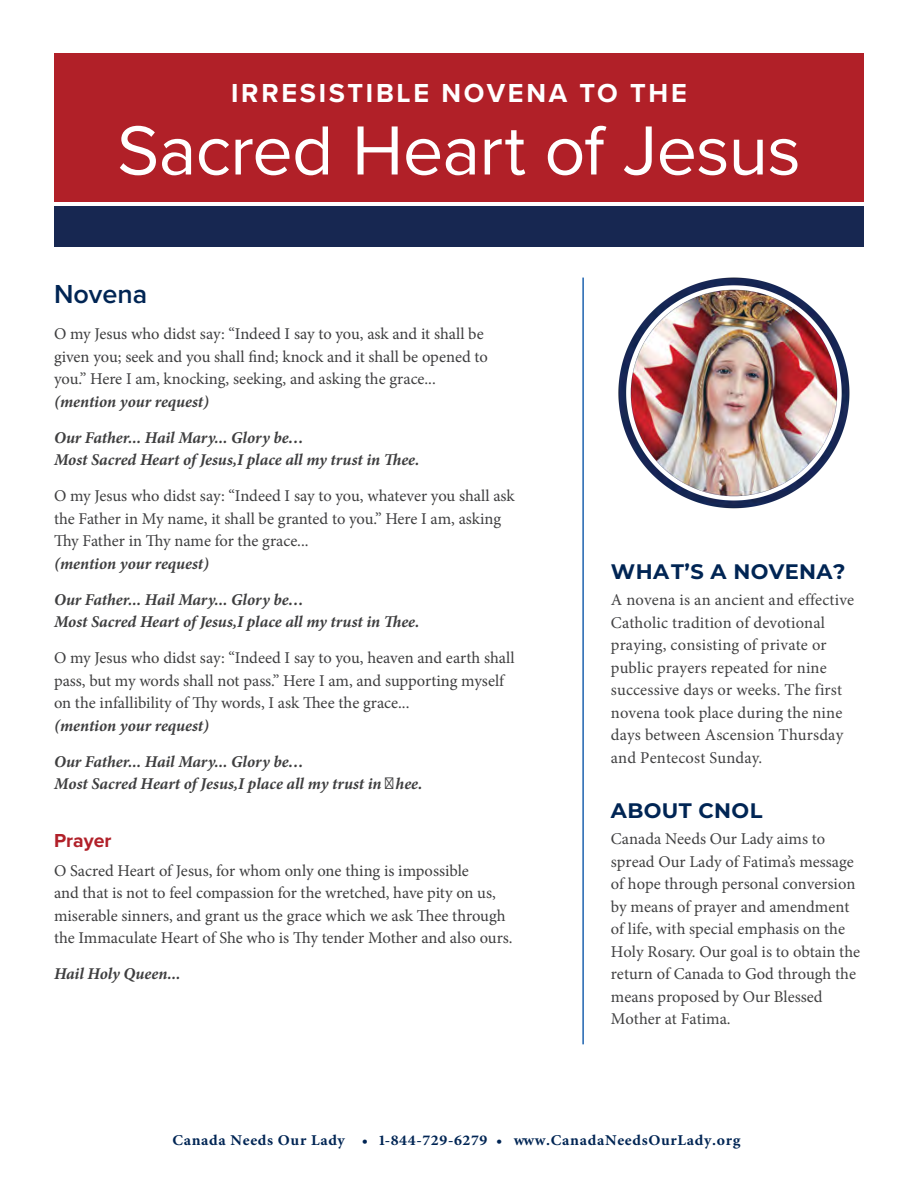
<style>
.page{position:relative;width:918px;height:1188px;background:#fff}
.page>*{position:absolute;margin:0;border:0;box-sizing:border-box;transform-origin:0 0}
.t1{font:72px "Proxima Nova";letter-spacing:-.015em;color:#fff}
.t2{font:700 27px "Proxima Nova";letter-spacing:.1em;color:#fff}
.t3{font:600 27px "Proxima Nova";color:#002554}
.Sidebar_Text{font:700 21px "Montserrat";letter-spacing:.02em;color:#002554}
.t4{font:700 19.5px "Proxima Nova";color:#b12029}
.t5{font:16.5px/22.5px "Minion Pro";letter-spacing:-.005em;color:#3e3e3f}
.Sidebar_Text-2{font:16.5px/22.5px "Minion Pro";color:#414142}
.t6{font:italic 700 16.5px/36px "Minion Pro";color:#3e3e3f}
.t7{font:700 15px "Minion Pro";letter-spacing:.04em;color:#002554;scale:1.05 1}
</style>
<div class="page">
<div style="left:54px;top:54px;width:810px;height:148px;background:#b12028"></div>
<div style="left:54px;top:207px;width:810px;height:40px;background:#172751"></div>
<hr style="left:582px;top:278px;width:2px;height:766px;background:#1e63af">
<img style="left:618px;top:277px;width:232px;height:232px">
<h2 class="t2" style="left:231px;top:73px;width:457px">IRRESISTIBLE NOVENA TO THE</h2>
<h1 class="t1" style="left:117px;top:97px;width:685px">Sacred Heart of Jesus</h1>
<h2 class="t3" style="left:54px;top:274px;width:95px">Novena</h2>
<p class="t5" style="left:54px;top:323px;width:435px">O my Jesus who didst say: “Indeed I say to you, ask and it shall be given you; seek and you shall find; knock and it shall be opened to you.” Here I am, knocking, seeking, and asking the grace...</p>
<p class="t6" style="left:54px;top:383px;width:251px">(mention your request)<br>Our Father... Hail Mary... Glory be…</p>
<p class="t6" style="left:54px;top:442px;width:367px">Most Sacred Heart of Jesus,I place all my trust in Thee.</p>
<p class="t5" style="left:54px;top:485px;width:462px">O my Jesus who didst say: “Indeed I say to you, whatever you shall ask the Father in My name, it shall be granted to you.” Here I am, asking<br>Thy Father in Thy name for the grace...</p>
<p class="t6" style="left:54px;top:545px;width:251px">(mention your request)<br>Our Father... Hail Mary... Glory be…</p>
<p class="t6" style="left:54px;top:604px;width:367px">Most Sacred Heart of Jesus,I place all my trust in Thee.</p>
<p class="t5" style="left:54px;top:647px;width:462px">O my Jesus who didst say: “Indeed I say to you, heaven and earth shall pass, but my words shall not pass.” Here I am, and supporting myself on the infallibility of Thy words, I ask Thee the grace...</p>
<p class="t6" style="left:54px;top:707px;width:251px">(mention your request)<br>Our Father... Hail Mary... Glory be…</p>
<p class="t6" style="left:54px;top:766px;width:370px">Most Sacred Heart of Jesus,I place all my trust in T hee.</p>
<p class="t4" style="left:54px;top:826px;width:59px">Prayer</p>
<p class="t5" style="left:54px;top:859px;width:460px">O Sacred Heart of Jesus, for whom only one thing is impossible<br>and that is not to feel compassion for the wretched, have pity on us, miserable sinners, and grant us the grace which we ask Thee through the Immaculate Heart of She who is Thy tender Mother and also ours.</p>
<p class="t6" style="left:54px;top:956px;width:128px">Hail Holy Queen...</p>
<p class="Sidebar_Text" style="left:611px;top:557px;width:236px">WHAT’S A NOVENA?</p>
<p class="Sidebar_Text-2" style="left:611px;top:589px;width:245px">A novena is an ancient and effective<br>Catholic tradition of devotional praying, consisting of private or public prayers repeated for nine successive days or weeks. The first novena took place during the nine days between Ascension Thursday and Pentecost Sunday.</p>
<p class="Sidebar_Text" style="left:611px;top:796px;width:153px">ABOUT CNOL</p>
<p class="Sidebar_Text-2" style="left:611px;top:828px;width:251px">Canada Needs Our Lady aims to spread Our Lady of Fatima’s message of hope through personal conversion by means of prayer and amendment of life, with special emphasis on the<br>Holy Rosary. Our goal is to obtain the return of Canada to God through the means proposed by Our Blessed<br>Mother at Fatima.</p>
<p class="t7" style="left:172px;top:1129px;width:543px">Canada Needs Our Lady • 1-844-729-6279 • www.CanadaNeedsOurLady.org</p>
</div>
